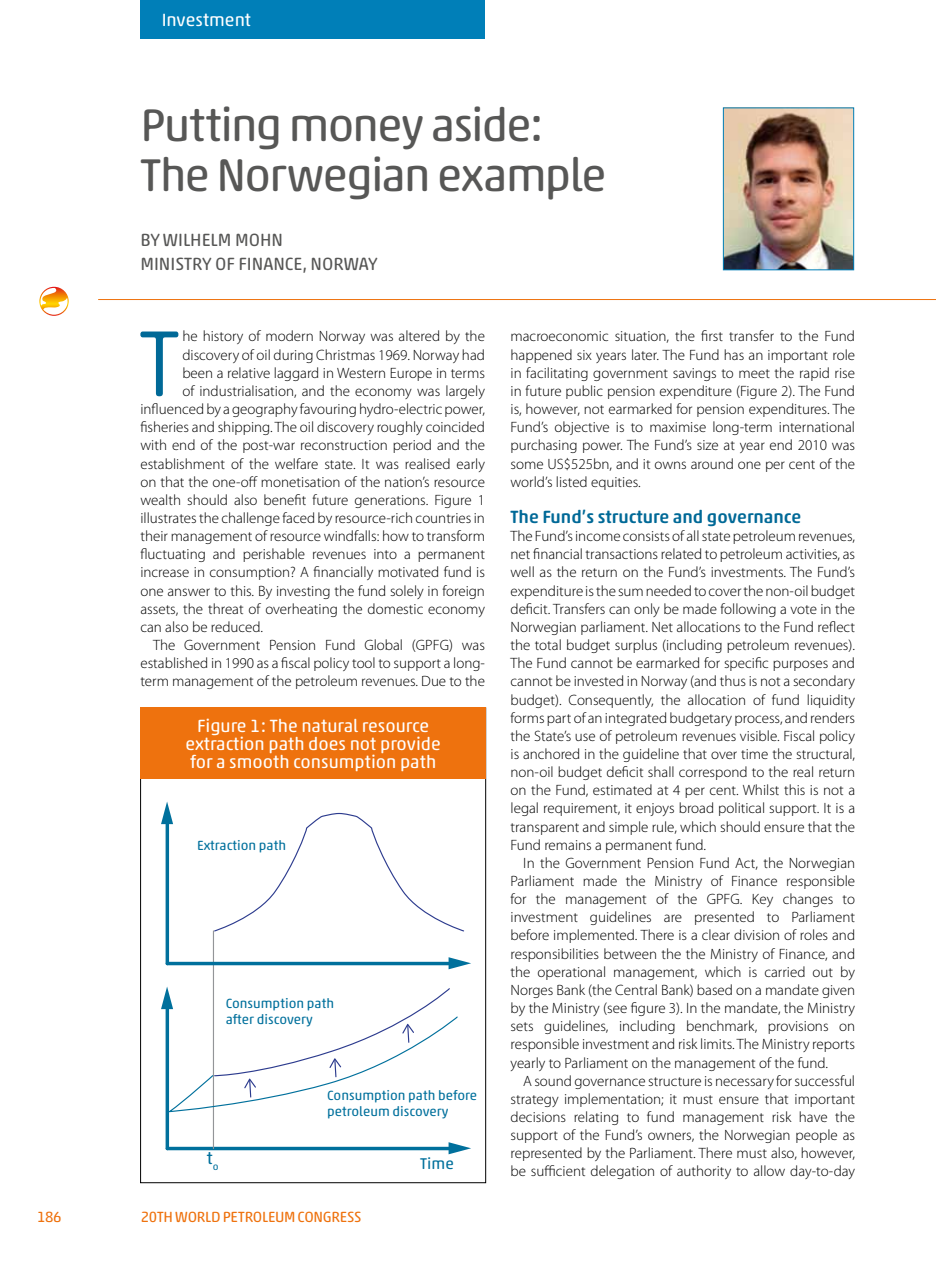
<style>
.page{position:relative;width:936px;height:1263px;background:#fff}
.page>*{position:absolute;margin:0;border:0;box-sizing:border-box;transform-origin:0 0}
.t1{font:300 94.65px "Akko Rounded Pro";color:#006997}
.t2{font:46.5px/49.5px "Akko Rounded Pro";letter-spacing:-.035em;color:#575756}
.t3{font:18px/18px "Akko Rounded Pro";color:#fff;text-align:center}
.t4{font:18px/24px "Akko Rounded Pro";color:#575756}
.t5{font:500 18px "Akko Rounded Pro";color:#006997}
.t6{font:17.4px "Akko Rounded Pro";color:#00709c}
.t7{font:15.75px "Akko Rounded Pro";color:#00709c}
.t8{font:300 15px/18.1px "Myriad Pro";color:#000;text-align:justify}
.t9{font:15px "Akko Rounded Pro";letter-spacing:-.015em;color:#ee720e}
.t10{font:13.5px/16.2px "Akko Rounded Pro";color:#00709c}
</style>
<div class="page">
<svg style="left:39px;top:287px;width:30px;height:29px"></svg>
<hr style="left:98px;top:299px;width:837px;height:1px;background:#ee720e">
<img style="left:725px;top:110px;width:126px;height:158px">
<div style="left:723px;top:108px;width:130px;height:162px;border:1px solid #007fb8"></div>
<div style="left:140px;top:0;width:345px;height:38px;background:#007fb8"></div>
<hr style="left:167px;top:1147px;width:285px;height:3px;background:#00709c">
<svg style="left:448px;top:1142px;width:23px;height:12px"></svg>
<hr style="left:213px;top:931px;width:1px;height:217px;background:#939598">
<svg style="left:165px;top:1114px;width:4px;height:34px"></svg>
<hr style="left:167px;top:962px;width:285px;height:3px;background:#00709c">
<svg style="left:448px;top:957px;width:23px;height:12px"></svg>
<svg style="left:165px;top:824px;width:4px;height:139px"></svg>
<svg style="left:161px;top:801px;width:12px;height:23px"></svg>
<svg style="left:213px;top:812px;width:251px;height:120px"></svg>
<svg style="left:161px;top:986px;width:297px;height:128px"></svg>
<div style="left:140px;top:707px;width:346px;height:72px;background:#ee720e"></div>
<p class="t3" style="left:162px;top:10px;width:91px">I nvestment</p>
<h2 class="t2" style="left:140px;top:100px;width:467px">Putting money aside:<br>The Norwegian example</h2>
<p class="t4" style="left:140px;top:228px;width:239px">By Wilhelm Mohn<br>Min istry of Finance, Norway</p>
<h1 class="t1" style="left:139px;top:307px;width:42px">T</h1>
<p class="t8" style="left:182px;top:327px;width:304px">he history of modern Norway was altered by the</p>
<p class="t8" style="left:182px;top:345px;width:304px">discovery of oil during Christmas 1969. Norway had</p>
<p class="t8" style="left:182px;top:364px;width:304px">been a relative laggard in Western Europe in terms</p>
<p class="t8" style="left:182px;top:382px;width:304px">of industrialisation, and the economy was largely</p>
<p class="t8" style="left:140px;top:400px;width:346px">influenced by a geography favouring hydro-electric power,</p>
<p class="t8" style="left:140px;top:418px;width:346px">fisheries and shipping. The oil discovery roughly coincided</p>
<p class="t8" style="left:140px;top:436px;width:346px">with end of the post-war reconstruction period and the</p>
<p class="t8" style="left:140px;top:454px;width:346px">establishment of the welfare state. It was realised early</p>
<p class="t8" style="left:140px;top:472px;width:346px">on that the one-off monetisation of the nation’s resource</p>
<p class="t8" style="left:140px;top:491px;width:346px">wealth should also benefit future generations. Figure 1</p>
<p class="t8" style="left:140px;top:509px;width:346px">illustrates the challenge faced by resource-rich countries in</p>
<p class="t8" style="left:140px;top:527px;width:346px">their management of resource windfalls: how to transform</p>
<p class="t8" style="left:140px;top:545px;width:346px">fluctuating and perishable revenues into a permanent</p>
<p class="t8" style="left:140px;top:563px;width:346px">increase in consumption? A financially motivated fund is</p>
<p class="t8" style="left:140px;top:581px;width:346px">one answer to this. By investing the fund solely in foreign</p>
<p class="t8" style="left:140px;top:599px;width:346px">assets, the threat of overheating the domestic economy</p>
<p class="t8" style="left:140px;top:618px;width:124px">can also be reduced.</p>
<p class="t8" style="left:153px;top:636px;width:333px">The Government Pension Fund Global (GPFG) was</p>
<p class="t8" style="left:140px;top:654px;width:346px">established in 1990 as a fiscal policy tool to support a long-</p>
<p class="t8" style="left:140px;top:672px;width:346px">term management of the petroleum revenues. Due to the</p>
<p class="t3" style="left:185px;top:717px;width:257px">Figure 1: The natural resource extraction path does not provide for a smooth consumption path</p>
<p class="t10" style="left:197px;top:837px;width:90px">Extraction path</p>
<p class="t10" style="left:226px;top:995px;width:110px">Consumption path after discovery</p>
<p class="t6" style="left:207px;top:1147px;width:13px">t<sub>o</sub></p>
<p class="t10" style="left:327px;top:1087px;width:151px">Consumption path before petroleum discovery</p>
<p class="t7" style="left:420px;top:1153px;width:35px">Time</p>
<p class="t9" style="left:37px;top:1207px;width:26px">186</p>
<p class="t9" style="left:141px;top:1207px;width:222px">20th World PETROLEUM Con gress</p>
<p class="t8" style="left:510px;top:327px;width:346px">macroeconomic situation, the first transfer to the Fund happened six years later. The Fund has an important role in facilitating government savings to meet the rapid rise in future public pension expenditure (Figure 2). The Fund is, however, not earmarked for pension expenditures. The Fund’s objective is to maximise long-term international purchasing power. The Fund’s size at year end 2010 was some US$525bn, and it owns around one per cent of the world’s listed equities.</p>
<p class="t5" style="left:510px;top:506px;width:292px">The Fund’s structure and governance</p>
<p class="t8" style="left:510px;top:527px;width:346px">The Fund’s income consists of all state petroleum revenues, net financial transactions related to petroleum activities, as well as the return on the Fund’s investments. The Fund’s expenditure is the sum needed to cover the non-oil budget deficit. Transfers can only be made following a vote in the Norwegian parliament. Net allocations to the Fund reflect the total budget surplus (including petroleum revenues).<br>The Fund cannot be earmarked for specific purposes and cannot be invested in Norway (and thus is not a secondary budget). Consequently, the allocation of fund liquidity forms part of an integrated budgetary process, and renders the State’s use of petroleum revenues visible. Fiscal policy is anchored in the guideline that over time the structural, non-oil budget deficit shall correspond to the real return on the Fund, estimated at 4 per cent. Whilst this is not a legal requirement, it enjoys broad political support. It is a transparent and simple rule, which should ensure that the Fund remains a permanent fund.</p>
<p class="t8" style="left:510px;top:854px;width:346px;text-indent:13px">In the Government Pension Fund Act, the Norwegian Parliament made the Ministry of Finance responsible for the management of the GPFG. Key changes to investment guidelines are presented to Parliament before implemented. There is a clear division of roles and responsibilities between the the Ministry of Finance, and the operational management, which is carried out by Norges Bank (the Central Bank) based on a mandate given by the Ministry (see figure 3). In the mandate, the Ministry sets guidelines, including benchmark, provisions on responsible investment and risk limits. The Ministry reports yearly to Parliament on the management of the fund.</p>
<p class="t8" style="left:510px;top:1071px;width:346px;text-indent:13px">A sound governance structure is necessary for successful strategy implementation; it must ensure that important decisions relating to fund management risk have the support of the Fund’s owners, the Norwegian people as represented by the Parliament. There must also, however, be sufficient delegation of authority to allow day-to-day</p>
</div>
